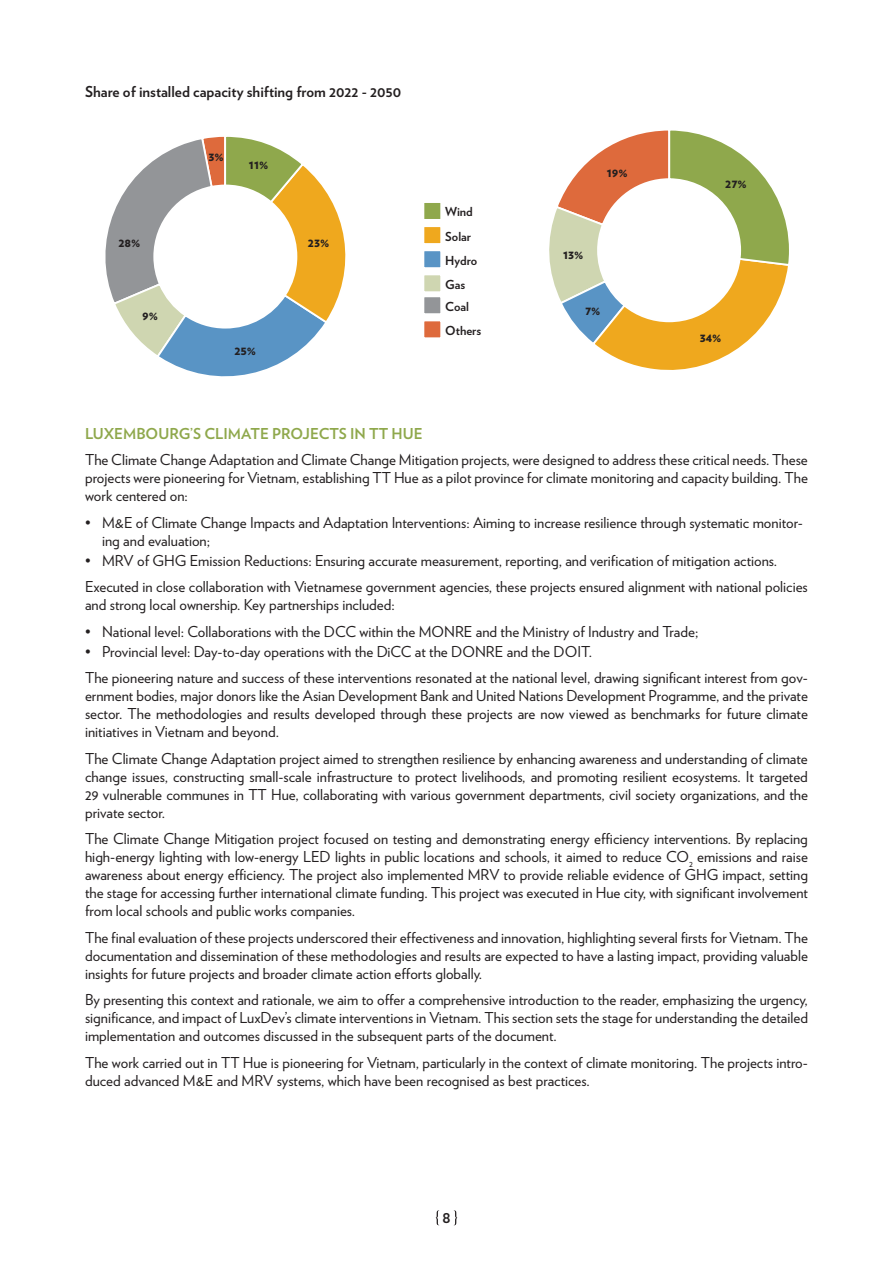
<style>
.page{position:relative;width:893px;height:1263px;background:#fff}
.page>*{position:absolute;margin:0;border:0;box-sizing:border-box;transform-origin:0 0}
.t1{font:15px/18px "Verlag";color:#231f20;text-align:justify}
.t2{font:700 15px "Verlag";color:#231f20}
.t3{font:700 15px "Verlag";color:#8fa84c}
.t4{font:700 13.5px "Verlag";color:#231f20}
.t5{font:900 12.45px "Verlag";color:#231f20}
.t6{font:700 12.45px/23.9px "Verlag";color:#231f20}
</style>
<div class="page">
<svg style="left:436px;top:1210px;width:21px;height:15px"></svg>
<svg style="left:105px;top:136px;width:241px;height:241px"></svg>
<svg style="left:549px;top:130px;width:240px;height:240px"></svg>
<div style="left:423px;top:202px;width:18px;height:18px;background:#8fa84c"></div>
<div style="left:422px;top:201px;width:20px;height:20px;border:2px solid #fff"></div>
<div style="left:423px;top:226px;width:18px;height:18px;background:#efa81e"></div>
<div style="left:422px;top:225px;width:20px;height:20px;border:2px solid #fff"></div>
<div style="left:423px;top:250px;width:18px;height:18px;background:#5994c5"></div>
<div style="left:422px;top:249px;width:20px;height:20px;border:2px solid #fff"></div>
<div style="left:423px;top:274px;width:18px;height:18px;background:#cfd6b1"></div>
<div style="left:422px;top:273px;width:20px;height:20px;border:2px solid #fff"></div>
<div style="left:423px;top:296px;width:18px;height:18px;background:#939598"></div>
<div style="left:422px;top:295px;width:20px;height:20px;border:2px solid #fff"></div>
<div style="left:423px;top:320px;width:18px;height:18px;background:#de6a3c"></div>
<div style="left:422px;top:319px;width:20px;height:20px;border:2px solid #fff"></div>
<p class="t2" style="left:85px;top:80px;width:318px">Share of installed capacity shifting from 2022 - 2050</p>
<p class="t5" style="left:118px;top:232px;width:24px">28%</p>
<p class="t5" style="left:142px;top:306px;width:17px">9%</p>
<p class="t5" style="left:208px;top:147px;width:17px">3%</p>
<p class="t5" style="left:249px;top:154px;width:21px">11%</p>
<p class="t5" style="left:234px;top:340px;width:23px">25%</p>
<p class="t5" style="left:308px;top:232px;width:23px">23%</p>
<p class="t6" style="left:445px;top:199px;width:37px">Wind<br>Solar<br>Hydro<br>Gas<br>Coal<br>Others</p>
<p class="t5" style="left:607px;top:162px;width:22px">19%</p>
<p class="t5" style="left:563px;top:244px;width:22px">13%</p>
<p class="t5" style="left:585px;top:300px;width:17px">7%</p>
<p class="t5" style="left:725px;top:173px;width:23px">27%</p>
<p class="t5" style="left:700px;top:327px;width:23px">34%</p>
<p class="t3" style="left:85px;top:421px;width:339px">LUXEMBOURG’S CLIMATE PROJECTS IN TT HUE</p>
<p class="t1" style="left:85px;top:450px;width:724px">The Climate Change Adaptation and Climate Change Mitigation projects, were designed to address these critical needs. These projects were pioneering for Vietnam, establishing TT Hue as a pilot province for climate monitoring and capacity building. The work centered on:</p>
<p class="t1" style="left:102px;top:512px;width:702px;text-indent:-17px">• M&amp;E of Climate Change Impacts and Adaptation Interventions: Aiming to increase resilience through systematic monitor&shy;ing and evaluation;</p>
<p class="t1" style="left:85px;top:546px;width:724px;line-height:26.5px">• MRV of GHG Emission Reductions: Ensuring accurate measurement, reporting, and verification of mitigation actions.<br>Executed in close collaboration with Vietnamese government agencies, these projects ensured alignment with national policies</p>
<p class="t1" style="left:85px;top:595px;width:311px">and strong local ownership. Key partnerships included:</p>
<p class="t1" style="left:85px;top:622px;width:615px">• National level: Collaborations with the DCC within the MONRE and the Ministry of Industry and Trade;</p>
<p class="t1" style="left:85px;top:637px;width:724px;line-height:26.5px">• Provincial level: Day-to-day operations with the DiCC at the DONRE and the DOIT.<br>The pioneering nature and success of these interventions resonated at the national level, drawing significant interest from gov-</p>
<p class="t1" style="left:85px;top:686px;width:724px">ernment bodies, major donors like the Asian Development Bank and United Nations Development Programme, and the private sector. The methodologies and results developed through these projects are now viewed as benchmarks for future climate initiatives in Vietnam and beyond.</p>
<p class="t1" style="left:85px;top:749px;width:724px">The Climate Change Adaptation project aimed to strengthen resilience by enhancing awareness and understanding of climate change issues, constructing small-scale infrastructure to protect livelihoods, and promoting resilient ecosystems. It targeted 29 vulnerable communes in TT Hue, collaborating with various government departments, civil society organizations, and the private sector.</p>
<p class="t1" style="left:85px;top:829px;width:724px">The Climate Change Mitigation project focused on testing and demonstrating energy efficiency interventions. By replacing high-energy lighting with low-energy LED lights in public locations and schools, it aimed to reduce CO<sub>2</sub> emissions and raise awareness about energy efficiency. The project also implemented MRV to provide reliable evidence of GHG impact, setting the stage for accessing further international climate funding. This project was executed in Hue city, with significant involvement from local schools and public works companies.</p>
<p class="t1" style="left:85px;top:928px;width:724px">The final evaluation of these projects underscored their effectiveness and innovation, highlighting several firsts for Vietnam. The documentation and dissemination of these methodologies and results are expected to have a lasting impact, providing valuable insights for future projects and broader climate action efforts globally.</p>
<p class="t1" style="left:85px;top:990px;width:724px">By presenting this context and rationale, we aim to offer a comprehensive introduction to the reader, emphasizing the urgency, significance, and impact of LuxDev’s climate interventions in Vietnam. This section sets the stage for understanding the detailed implementation and outcomes discussed in the subsequent parts of the document.</p>
<p class="t1" style="left:85px;top:1053px;width:724px">The work carried out in TT Hue is pioneering for Vietnam, particularly in the context of climate monitoring. The projects intro&shy;duced advanced M&amp;E and MRV systems, which have been recognised as best practices.</p>
<p class="t4" style="left:442px;top:1208px;width:10px">8</p>
</div>
